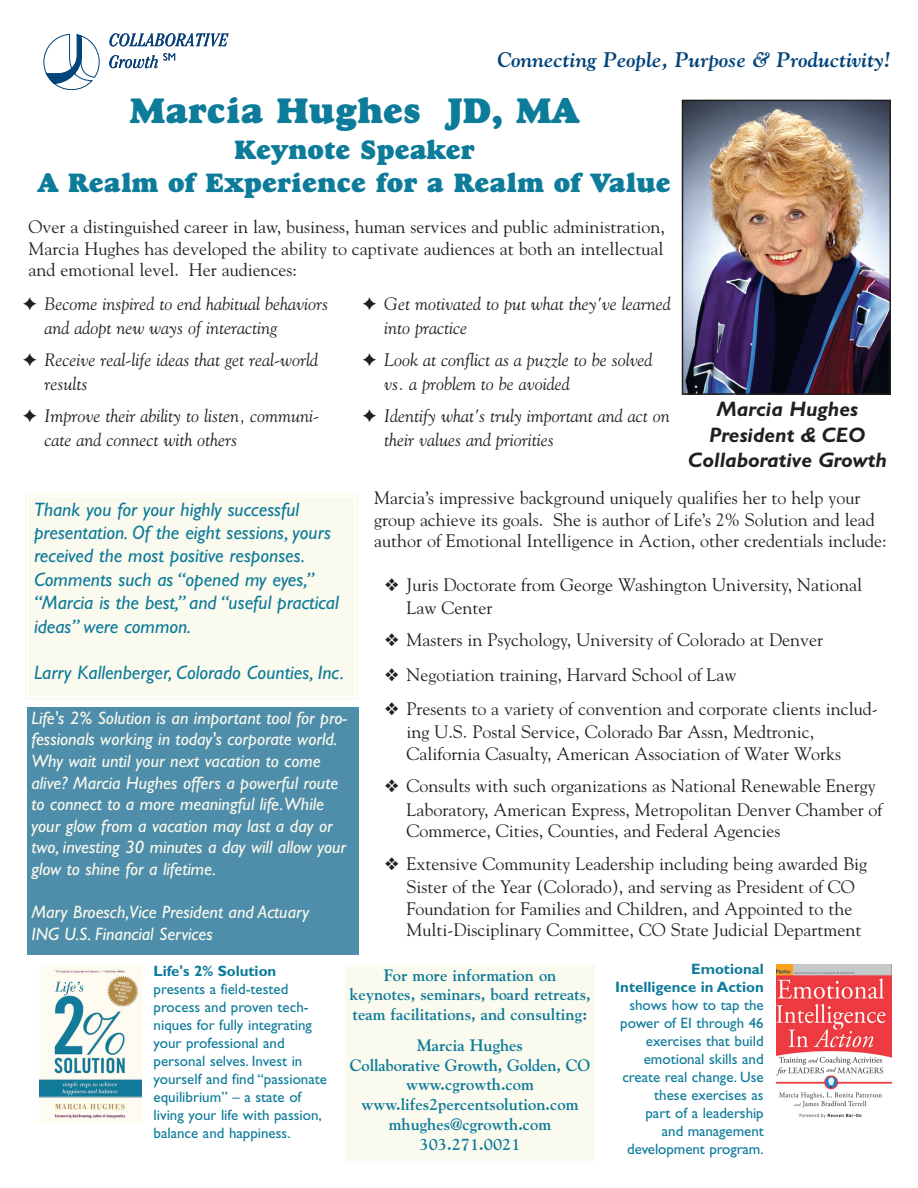
<style>
.page{position:relative;width:918px;height:1188px;background:#fff}
.page>*{position:absolute;margin:0;border:0;box-sizing:border-box;transform-origin:0 0}
.t1{font:36px "Goudy Heavyface";color:#0d7b9a}
.t2{font:27px/32.4px "Goudy Heavyface";color:#0d7b9a;text-align:center}
.t3{font:italic 700 21px/25.2px "Gill Sans";color:#231f20;text-align:center}
.t4{font:italic 700 21px "Goudy";color:#00447b}
.t5{font:italic 19.5px/23.4px "Gill Sans";color:#0d7b9a}
.t6{font:18px/21.6px "Goudy";color:#231f20}
.t7{font:italic 18px/21.6px "Gill Sans";color:#fbfaee}
.t8{font:italic 18px/23.4px "Goudy";color:#231f20}
.t9{font:700 16.5px/19.8px "Goudy";color:#0d7b9a;text-align:center}
.t10{font:15px/18px "Gill Sans";color:#0d7b9a}
.s1{font-weight:700}
</style>
<div class="page">
<div style="left:25px;top:493px;width:333px;height:207px;background:#fbfaee"></div>
<div style="left:27px;top:707px;width:332px;height:248px;background:#4f8eaa"></div>
<div style="left:345px;top:965px;width:250px;height:195px;background:#fbfaee"></div>
<svg style="left:44px;top:34px;width:56px;height:56px"></svg>
<svg style="left:110px;top:33px;width:119px;height:13px"></svg>
<svg style="left:109px;top:53px;width:66px;height:15px"></svg>
<img style="left:685px;top:103px;width:203px;height:289px">
<div style="left:682px;top:100px;width:209px;height:295px;border:2px solid #231f20"></div>
<div style="left:39px;top:962px;width:106px;height:169px;background:linear-gradient(to right,#fffffa,#fdfdf9)"></div>
<img style="left:39px;top:967px;width:102px;height:155px">
<img style="left:776px;top:965px;width:115px;height:153px">
<p class="t4" style="left:498px;top:51px;width:395px">Connecting People, Purpose &amp; Productivity!</p>
<p class="t1" style="left:130px;top:97px;width:451px">Marcia Hughes JD, MA</p>
<p class="t2" style="left:38px;top:137px;width:634px">Keynote Speaker<br>A Realm of Experience for a Realm of Value</p>
<p class="t6" style="left:28px;top:218px;width:638px;text-align:justify">Over a distinguished career in law, business, human services and public administration, Marcia Hughes has developed the ability to captivate audiences at both an intellectual and emotional level. Her audiences:</p>
<p class="t8" style="left:45px;top:294px;width:285px;text-indent:-22px">✦ Become inspired to end habitual behaviors and adopt new ways of interacting</p>
<p class="t8" style="left:45px;top:350px;width:275px;text-indent:-22px">✦ Receive real-life ideas that get real-world results</p>
<p class="t8" style="left:45px;top:406px;width:276px;text-indent:-22px">✦ Improve their ability to listen, communi&shy;cate and connect with others</p>
<p class="t8" style="left:384px;top:294px;width:288px;text-indent:-22px">✦ Get motivated to put what they've learned into practice</p>
<p class="t8" style="left:384px;top:350px;width:270px;text-indent:-22px">✦ Look at conflict as a puzzle to be solved vs. a problem to be avoided</p>
<p class="t8" style="left:384px;top:406px;width:287px;text-indent:-22px">✦ Identify what's truly important and act on their values and priorities</p>
<p class="t3" style="left:688px;top:399px;width:201px">Marcia Hughes<br>President &amp; CEO<br>Collaborative Growth</p>
<p class="t5" style="left:34px;top:499px;width:306px">Thank you for your highly successful presentation. Of the eight sessions, yours received the most positive responses.<br>Comments such as “opened my eyes,” “Marcia is the best,” and “useful practical ideas” were common.</p>
<p class="t5" style="left:34px;top:663px;width:311px">Larry Kallenberger, Colorado Counties, Inc.</p>
<p class="t7" style="left:32px;top:709px;width:317px">Life's 2% Solution is an important tool for pro&shy;fessionals working in today's corporate world.<br>Why wait until your next vacation to come alive? Marcia Hughes offers a powerful route to connect to a more meaningful life.While your glow from a vacation may last a day or two, investing 30 minutes a day will allow your glow to shine for a lifetime.</p>
<p class="t7" style="left:32px;top:903px;width:279px">Mary Broesch,Vice President and Actuary<br>ING U.S. Financial Services</p>
<p class="t6" style="left:374px;top:489px;width:514px">Marcia’s impressive background uniquely qualifies her to help your group achieve its goals. She is author of Life’s 2% Solution and lead author of Emotional Intelligence in Action, other credentials include:</p>
<p class="t6" style="left:406px;top:574px;width:457px;line-height:23.4px;text-indent:-22px">❖ Juris Doctorate from George Washington University, National<br>Law Center</p>
<p class="t6" style="left:385px;top:631px;width:440px">❖ Masters in Psychology, University of Colorado at Denver</p>
<p class="t6" style="left:385px;top:665px;width:353px">❖ Negotiation training, Harvard School of Law</p>
<p class="t6" style="left:406px;top:698px;width:473px;line-height:23.4px;text-indent:-22px">❖ Presents to a variety of convention and corporate clients includ&shy;ing U.S. Postal Service, Colorado Bar Assn, Medtronic,</p>
<p class="t6" style="left:406px;top:744px;width:436px">California Casualty, American Association of Water Works</p>
<p class="t6" style="left:406px;top:776px;width:478px;line-height:23.4px;text-indent:-22px">❖ Consults with such organizations as National Renewable Energy<br>Laboratory, American Express, Metropolitan Denver Chamber of</p>
<p class="t6" style="left:406px;top:822px;width:376px">Commerce, Cities, Counties, and Federal Agencies</p>
<p class="t6" style="left:385px;top:853px;width:484px;line-height:23.4px;text-align:center">❖ Extensive Community Leadership including being awarded Big<br>Sister of the Year (Colorado), and serving as President of CO</p>
<p class="t6" style="left:406px;top:899px;width:457px">Foundation for Families and Children, and Appointed to the<br>Multi-Disciplinary Committee, CO State Judicial Department</p>
<p class="t10" style="left:154px;top:963px;width:175px"><span class="s1">Life's 2% Solution </span>presents a field-tested process and proven tech&shy;niques for fully integrating your professional and personal selves. Invest in yourself and find “passionate equilibrium” – a state of living your life with passion, balance and happiness.</p>
<p class="t9" style="left:349px;top:966px;width:243px">For more information on keynotes, seminars, board retreats, team facilitations, and consulting:</p>
<p class="t9" style="left:350px;top:1036px;width:242px">Marcia Hughes<br>Collaborative Growth, Golden, CO www.cgrowth.com www.lifes2percentsolution.com mhughes@cgrowth.com<br>303.271.0021</p>
<p class="t10" style="left:615px;top:961px;width:150px;text-align:right"><span class="s1">Emotional<br>Intelligence in Action </span>shows how to tap the power of EI through 46 exercises that build emotional skills and create real change. Use these exercises as<br>part of a leadership<br>and management development program.</p>
</div>
